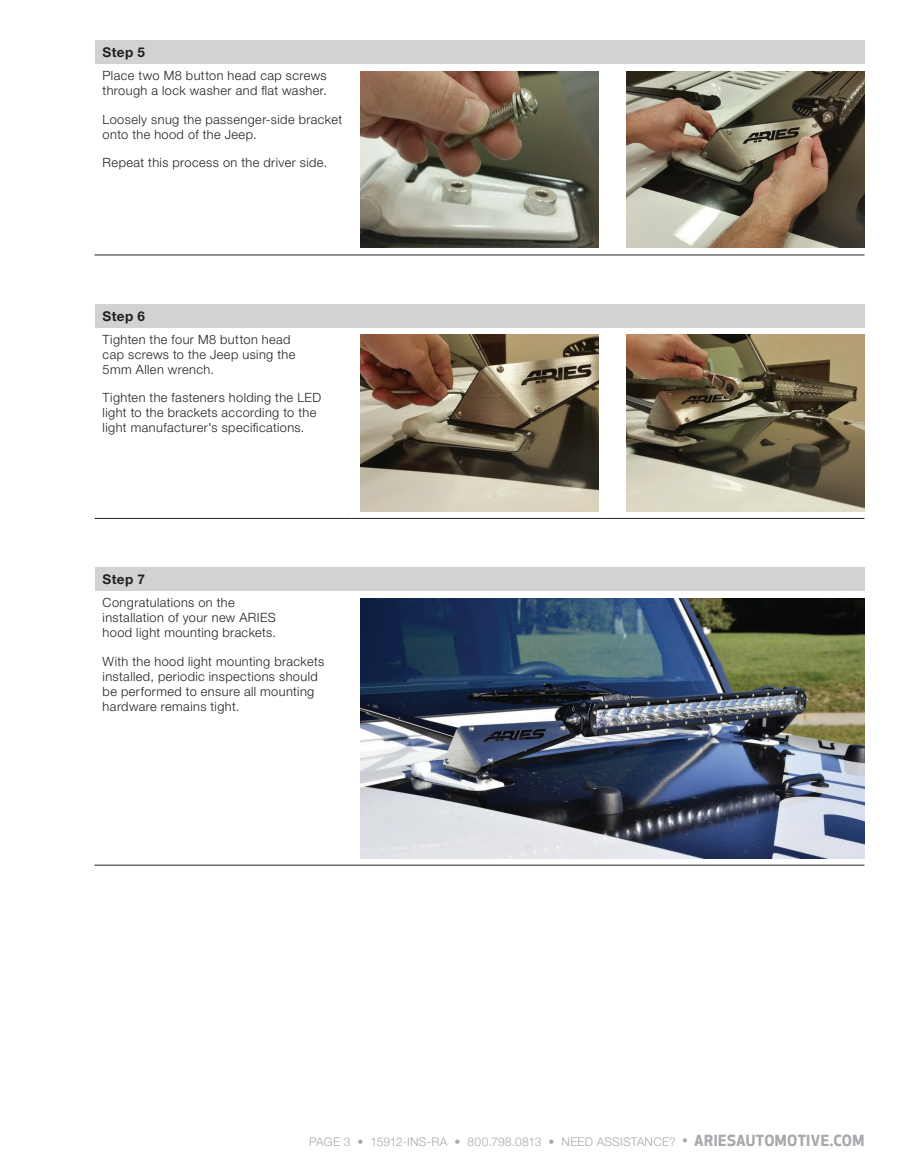
<style>
.page{position:relative;width:905px;height:1175px;background:#fff}
.page>*{position:absolute;margin:0;border:0;box-sizing:border-box;transform-origin:0 0}
.t1{font:700 13.5px "Helvetica Neue LT Std";letter-spacing:.03em;color:#231f20}
.t2{font:300 12.75px/15px "Helvetica Neue LT Std";letter-spacing:.03em;color:#231f20}
.t3{font:300 12px "Helvetica Neue LT Std";letter-spacing:.02em;color:#a8a9ad}
.s1{font-family:"Apex New";font-weight:500;font-size:15px}
.s2{font-family:"Apex New";font-weight:700;font-size:15px}
</style>
<div class="page">
<div style="left:94px;top:40px;width:770px;height:24px;background:#d1d2d4"></div>
<hr style="left:94px;top:254px;width:257px;height:1px;background:#231f20">
<hr style="left:351px;top:254px;width:257px;height:1px;background:#231f20">
<hr style="left:608px;top:254px;width:256px;height:1px;background:#231f20">
<img style="left:360px;top:71px;width:239px;height:177px">
<img style="left:626px;top:71px;width:238px;height:177px">
<div style="left:94px;top:304px;width:770px;height:24px;background:#d1d2d4"></div>
<hr style="left:94px;top:518px;width:257px;height:1px;background:#231f20">
<hr style="left:351px;top:518px;width:257px;height:1px;background:#231f20">
<hr style="left:608px;top:518px;width:256px;height:1px;background:#231f20">
<img style="left:360px;top:335px;width:239px;height:176px">
<img style="left:626px;top:335px;width:238px;height:176px">
<div style="left:94px;top:567px;width:770px;height:24px;background:#d1d2d4"></div>
<hr style="left:94px;top:864px;width:257px;height:1px;background:#231f20">
<hr style="left:351px;top:864px;width:257px;height:1px;background:#231f20">
<hr style="left:608px;top:864px;width:256px;height:1px;background:#231f20">
<img style="left:360px;top:598px;width:504px;height:260px">
<p class="t1" style="left:103px;top:44px;width:44px">Step 5</p>
<p class="t2" style="left:103px;top:68px;width:226px">Place two M8 button head cap screws through a lock washer and flat washer.</p>
<p class="t2" style="left:103px;top:111px;width:241px">Loosely snug the passenger-side bracket onto the hood of the Jeep.</p>
<p class="t2" style="left:103px;top:155px;width:226px">Repeat this process on the driver side.</p>
<p class="t1" style="left:103px;top:307px;width:44px">Step 6</p>
<p class="t2" style="left:103px;top:331px;width:194px">Tighten the four M8 button head cap screws to the Jeep using the<br>5mm Allen wrench.</p>
<p class="t2" style="left:103px;top:390px;width:220px">Tighten the fasteners holding the LED light to the brackets according to the light manufacturer's specifications.</p>
<p class="t1" style="left:103px;top:571px;width:44px">Step 7</p>
<p class="t2" style="left:103px;top:595px;width:175px">Congratulations on the installation of your new ARIES hood light mounting brackets.</p>
<p class="t2" style="left:103px;top:653px;width:223px">With the hood light mounting brackets installed, periodic inspections should be performed to ensure all mounting hardware remains tight.</p>
<p class="t3" style="left:309px;top:1134px;width:556px">PAGE 3 • 15912-INS-RA • 800.798.0813 • NEED ASSISTANCE? <span class="s1">•</span> <span class="s2">ARIESAUTOMOTIVE.COM</span></p>
</div>
